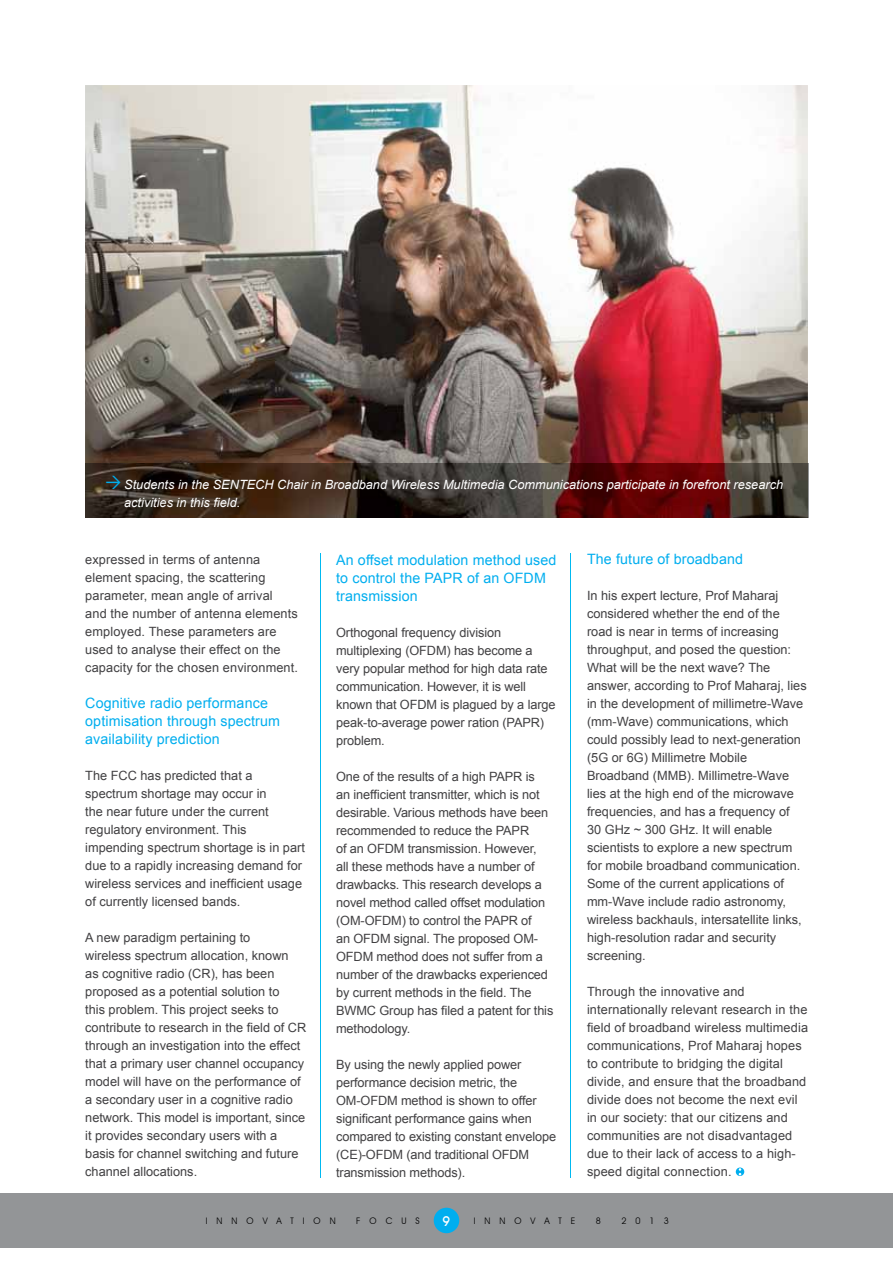
<style>
.page{position:relative;width:893px;height:1263px;background:#fff}
.page>*{position:absolute;margin:0;border:0;box-sizing:border-box;transform-origin:0 0}
.t1{font:14.25px/18px "Arial";letter-spacing:.01em;color:#00aeef}
.t2{font:500 13.5px "Avant Garde IT Cby BT";color:#fff}
.t3{font:12.75px/18px "Arial";color:#414042}
.t4{font:italic 12.75px/18px "Arial";color:#fff}
.t5{font:9px "Avant Garde IT Cby BT";letter-spacing:1em;color:#000}
</style>
<div class="page">
<div style="left:0;top:1194px;width:893px;height:54px;background:#939597"></div>
<div style="left:434px;top:1208px;width:25px;height:25px;background:#00aeef;border-radius:50%"></div>
<svg style="left:736px;top:1167px;width:8px;height:9px"></svg>
<img style="left:85px;top:85px;width:723px;height:433px">
<hr style="left:320px;top:554px;width:1px;height:624px;background:#00b9f1">
<hr style="left:571px;top:554px;width:1px;height:624px;background:#00b9f1">
<hr style="left:808px;top:463px;width:1px;height:54px;background:#939597">
<img style="left:85px;top:463px;width:723px;height:54px">
<svg style="left:106px;top:475px;width:14px;height:14px"></svg>
<p class="t4" style="left:124px;top:475px;width:660px">Students in the SENTECH Chair in Broadband Wireless Multimedia Communications participate in forefront research activities in this field.</p>
<p class="t3" style="left:85px;top:550px;width:214px">expressed in terms of antenna element spacing, the scattering parameter, mean angle of arrival<br>and the number of antenna elements employed. These parameters are used to analyse their effect on the capacity for the chosen environment.</p>
<p class="t1" style="left:85px;top:694px;width:196px">Cognitive radio performance optimisation through spectrum availability prediction</p>
<p class="t3" style="left:85px;top:766px;width:221px">The FCC has predicted that a spectrum shortage may occur in<br>the near future under the current regulatory environment. This impending spectrum shortage is in part due to a rapidly increasing demand for wireless services and inefficient usage of currently licensed bands.</p>
<p class="t3" style="left:85px;top:929px;width:223px">A new paradigm pertaining to<br>wireless spectrum allocation, known<br>as cognitive radio (CR), has been proposed as a potential solution to<br>this problem. This project seeks to contribute to research in the field of CR through an investigation into the effect that a primary user channel occupancy model will have on the performance of a secondary user in a cognitive radio network. This model is important, since it provides secondary users with a basis for channel switching and future channel allocations.</p>
<p class="t1" style="left:336px;top:551px;width:222px">An offset modulation method used to control the PAPR of an OFDM transmission</p>
<p class="t3" style="left:336px;top:624px;width:221px">Orthogonal frequency division multiplexing (OFDM) has become a very popular method for high data rate communication. However, it is well known that OFDM is plagued by a large peak-to-average power ration (PAPR) problem.</p>
<p class="t3" style="left:336px;top:768px;width:219px">One of the results of a high PAPR is<br>an inefficient transmitter, which is not desirable. Various methods have been recommended to reduce the PAPR<br>of an OFDM transmission. However,<br>all these methods have a number of drawbacks. This research develops a novel method called offset modulation (OM-OFDM) to control the PAPR of<br>an OFDM signal. The proposed OM-OFDM method does not suffer from a number of the drawbacks experienced by current methods in the field. The BWMC Group has filed a patent for this methodology.</p>
<p class="t3" style="left:336px;top:1056px;width:221px">By using the newly applied power performance decision metric, the OM-OFDM method is shown to offer significant performance gains when compared to existing constant envelope (CE)-OFDM (and traditional OFDM transmission methods).</p>
<p class="t1" style="left:587px;top:550px;width:158px">The future of broadband</p>
<p class="t3" style="left:587px;top:587px;width:221px">In his expert lecture, Prof Maharaj considered whether the end of the road is near in terms of increasing throughput, and posed the question:<br>What will be the next wave? The answer, according to Prof Maharaj, lies in the development of millimetre-Wave (mm-Wave) communications, which could possibly lead to next-generation (5G or 6G) Millimetre Mobile Broadband (MMB). Millimetre-Wave lies at the high end of the microwave frequencies, and has a frequency of 30 GHz ~ 300 GHz. It will enable scientists to explore a new spectrum for mobile broadband communication.<br>Some of the current applications of mm-Wave include radio astronomy, wireless backhauls, intersatellite links, high-resolution radar and security screening.</p>
<p class="t3" style="left:587px;top:983px;width:223px">Through the innovative and internationally relevant research in the field of broadband wireless multimedia communications, Prof Maharaj hopes to contribute to bridging the digital divide, and ensure that the broadband divide does not become the next evil in our society: that our citizens and communities are not disadvantaged due to their lack of access to a high&shy;speed digital connection.</p>
<p class="t5" style="left:206px;top:1215px;width:131px">INNOVATION</p>
<p class="t5" style="left:356px;top:1215px;width:65px">FOCUS</p>
<p class="t2" style="left:443px;top:1213px;width:9px">9</p>
<p class="t5" style="left:474px;top:1215px;width:103px">INNOVATE</p>
<p class="t5" style="left:596px;top:1215px;width:7px">8</p>
<p class="t5" style="left:621px;top:1215px;width:49px">2013</p>
</div>
